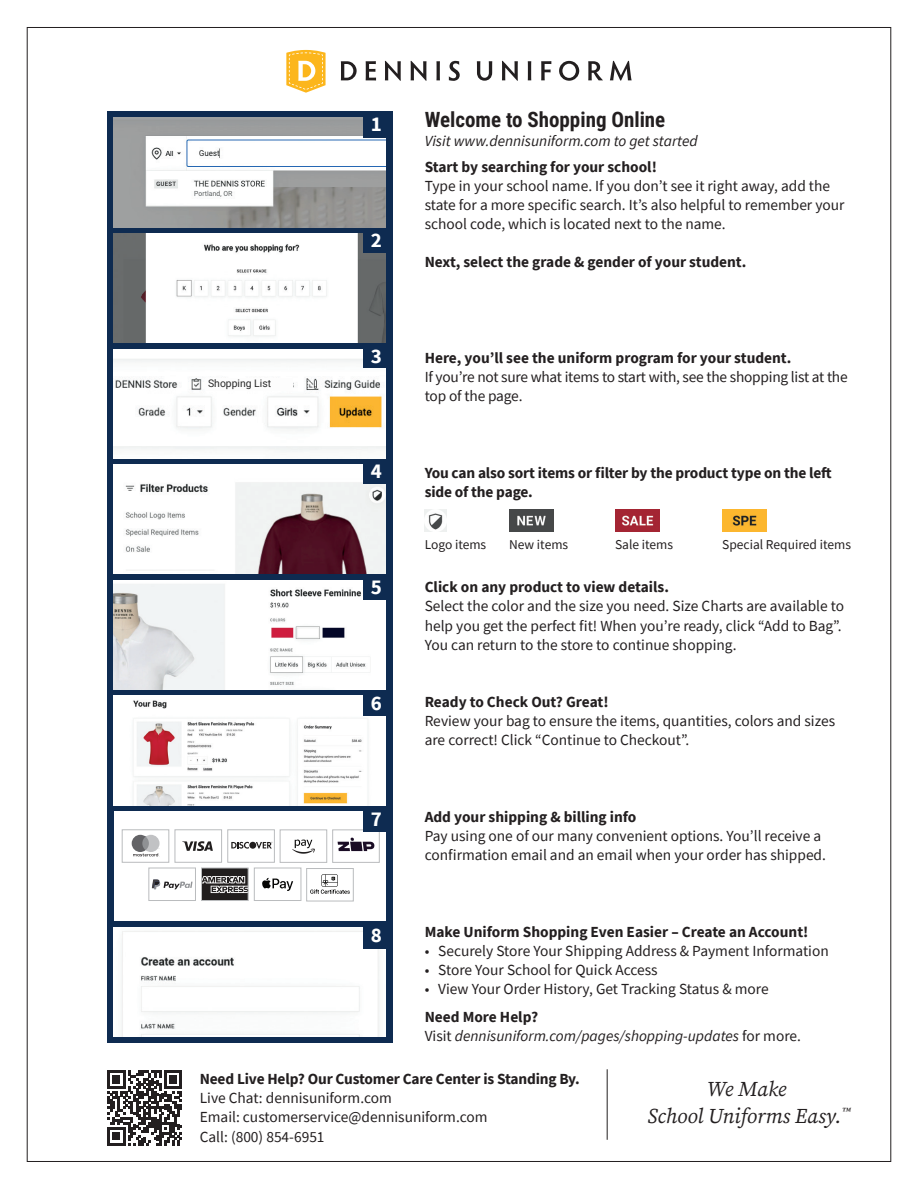
<style>
.page{position:relative;width:918px;height:1188px;background:#fff}
.page>*{position:absolute;margin:0;border:0;box-sizing:border-box;transform-origin:0 0}
.t1{font:italic 21px/27px "Source Serif Pro";color:#231f20;text-align:center}
.Body_copy_no_indent{font:700 21px "Roboto Condensed";color:#231f20}
.Subhead_for_flyers{font:700 21px "Source Sans Pro";color:#fff}
.Body_copy_no_indent-2{font:15.3px/19.2px "Source Sans Pro";color:#231f20}
.Body_copy_no_indent-3{font:700 15.3px/19.2px "Source Sans Pro";color:#231f20}
.Body_copy_no_indent-4{font:italic 15.3px/19.2px "Source Sans Pro";color:#231f20}
.Body_copy_no_indent-5{font:13.5px "Source Sans Pro";color:#231f20}
.Body_copy_no_indent-6{font:10.35px "Roboto";color:#292929}
.s1{font-weight:700;font-style:normal}
.s2{font-style:normal}
</style>
<div class="page">
<svg style="left:341px;top:61px;width:16px;height:19px"></svg>
<svg style="left:366px;top:61px;width:10px;height:20px"></svg>
<svg style="left:385px;top:61px;width:16px;height:20px"></svg>
<svg style="left:411px;top:61px;width:16px;height:20px"></svg>
<svg style="left:436px;top:61px;width:4px;height:19px"></svg>
<svg style="left:449px;top:61px;width:11px;height:20px"></svg>
<svg style="left:477px;top:61px;width:15px;height:20px"></svg>
<svg style="left:502px;top:61px;width:16px;height:20px"></svg>
<svg style="left:528px;top:61px;width:3px;height:19px"></svg>
<svg style="left:541px;top:61px;width:10px;height:19px"></svg>
<svg style="left:559px;top:61px;width:20px;height:20px"></svg>
<svg style="left:588px;top:61px;width:15px;height:19px"></svg>
<svg style="left:610px;top:61px;width:22px;height:20px"></svg>
<svg style="left:286px;top:50px;width:40px;height:43px"></svg>
<hr style="left:607px;top:1069px;width:1px;height:71px;background:#231f20">
<svg style="left:107px;top:1070px;width:75px;height:75px"></svg>
<div style="left:107px;top:111px;width:285px;height:932px;background:#0e2b51"></div>
<img style="left:114px;top:118px;width:272px;height:109px">
<img style="left:114px;top:234px;width:272px;height:109px">
<img style="left:114px;top:349px;width:272px;height:109px">
<img style="left:114px;top:465px;width:272px;height:109px">
<img style="left:114px;top:580px;width:272px;height:109px">
<img style="left:114px;top:696px;width:272px;height:109px">
<div style="left:114px;top:812px;width:272px;height:109px;background:#fff"></div>
<div style="left:280px;top:830px;width:47px;height:33px;border:1px solid #babcbe"></div>
<svg style="left:292px;top:840px;width:23px;height:14px"></svg>
<div style="left:122px;top:830px;width:47px;height:32px;border:1px solid #babcbe"></div>
<svg style="left:132px;top:835px;width:28px;height:21px"></svg>
<div style="left:149px;top:868px;width:47px;height:33px;border:1px solid #babcbe"></div>
<svg style="left:152px;top:879px;width:41px;height:10px"></svg>
<div style="left:254px;top:868px;width:47px;height:33px;border:1px solid #babcbe"></div>
<svg style="left:262px;top:878px;width:31px;height:13px"></svg>
<div style="left:228px;top:830px;width:47px;height:32px;border:1px solid #babcbe"></div>
<svg style="left:231px;top:842px;width:18px;height:7px"></svg>
<svg style="left:256px;top:842px;width:17px;height:7px"></svg>
<div style="left:249px;top:842px;width:7px;height:7px;background:#211e1e;border-radius:3px"></div>
<div style="left:307px;top:868px;width:46px;height:33px;border:1px solid #babcbe"></div>
<svg style="left:310px;top:874px;width:40px;height:20px"></svg>
<svg style="left:203px;top:870px;width:43px;height:29px"></svg>
<div style="left:201px;top:868px;width:47px;height:33px;border:1px solid #babcbe"></div>
<div style="left:175px;top:830px;width:47px;height:32px;border:1px solid #babcbe"></div>
<svg style="left:182px;top:841px;width:31px;height:10px"></svg>
<div style="left:333px;top:830px;width:46px;height:33px;border:1px solid #babcbe"></div>
<svg style="left:338px;top:837px;width:37px;height:14px"></svg>
<img style="left:114px;top:927px;width:272px;height:109px">
<div style="left:363px;top:116px;width:29px;height:22px;background:#0e2b51"></div>
<div style="left:363px;top:231px;width:29px;height:22px;background:#0e2b51"></div>
<div style="left:363px;top:346px;width:29px;height:22px;background:#0e2b51"></div>
<div style="left:363px;top:461px;width:29px;height:23px;background:#0e2b51"></div>
<div style="left:363px;top:577px;width:29px;height:23px;background:#0e2b51"></div>
<div style="left:363px;top:693px;width:29px;height:23px;background:#0e2b51"></div>
<div style="left:363px;top:810px;width:29px;height:22px;background:#0e2b51"></div>
<div style="left:363px;top:926px;width:29px;height:23px;background:#0e2b51"></div>
<img style="left:509px;top:509px;width:44px;height:22px">
<img style="left:425px;top:509px;width:22px;height:22px">
<img style="left:722px;top:509px;width:44px;height:22px">
<img style="left:615px;top:509px;width:44px;height:22px">
<div style="left:206px;top:378px;width:87px;height:13px;background:#fdfdfd"></div>
<p class="Body_copy_no_indent-6" style="left:208px;top:376px;width:65px">Shopping List</p>
<p class="Subhead_for_flyers" style="left:371px;top:110px;width:13px">1</p>
<p class="Subhead_for_flyers" style="left:371px;top:225px;width:13px">2</p>
<p class="Body_copy_no_indent" style="left:425px;top:105px;width:242px">Welcome to Shopping Online</p>
<p class="Body_copy_no_indent-4" style="left:425px;top:131px;width:275px">Visit www.dennisuniform.com to get started</p>
<p class="Body_copy_no_indent-3" style="left:425px;top:157px;width:234px">Start by searching for your school!</p>
<p class="Body_copy_no_indent-2" style="left:425px;top:176px;width:421px">Type in your school name. If you don’t see it right away, add the state for a more specific search. It’s also helpful to remember your school code, which is located next to the name.</p>
<p class="Body_copy_no_indent-3" style="left:425px;top:252px;width:323px">Next, select the grade &amp; gender of your student.</p>
<p class="Subhead_for_flyers" style="left:371px;top:341px;width:13px">3</p>
<p class="Body_copy_no_indent-3" style="left:425px;top:348px;width:368px">Here, you’ll see the uniform program for your student.</p>
<p class="Body_copy_no_indent-2" style="left:425px;top:367px;width:425px">If you’re not sure what items to start with, see the shopping list at the top of the page.</p>
<p class="Subhead_for_flyers" style="left:371px;top:457px;width:13px">4</p>
<p class="Body_copy_no_indent-3" style="left:425px;top:463px;width:408px">You can also sort items or filter by the product type on the left side of the page.</p>
<p class="Body_copy_no_indent-5" style="left:425px;top:536px;width:63px">Logo items</p>
<p class="Body_copy_no_indent-5" style="left:509px;top:536px;width:61px">New items</p>
<p class="Body_copy_no_indent-5" style="left:615px;top:536px;width:60px">Sale items</p>
<p class="Body_copy_no_indent-5" style="left:722px;top:536px;width:130px">Special Required items</p>
<p class="Subhead_for_flyers" style="left:371px;top:573px;width:13px">5</p>
<p class="Body_copy_no_indent-3" style="left:425px;top:577px;width:246px">Click on any product to view details.</p>
<p class="Body_copy_no_indent-2" style="left:425px;top:597px;width:421px">Select the color and the size you need. Size Charts are available to help you get the perfect fit! When you’re ready, click “Add to Bag”.<br>You can return to the store to continue shopping.</p>
<p class="Subhead_for_flyers" style="left:371px;top:689px;width:13px">6</p>
<p class="Body_copy_no_indent-3" style="left:425px;top:692px;width:185px">Ready to Check Out? Great!</p>
<p class="Body_copy_no_indent-2" style="left:425px;top:711px;width:412px">Review your bag to ensure the items, quantities, colors and sizes are correct! Click “Continue to Checkout”.</p>
<p class="Subhead_for_flyers" style="left:371px;top:805px;width:13px">7</p>
<p class="Body_copy_no_indent-3" style="left:425px;top:807px;width:213px">Add your shipping &amp; billing info</p>
<p class="Body_copy_no_indent-2" style="left:425px;top:826px;width:403px">Pay using one of our many convenient options. You’ll receive a confirmation email and an email when your order has shipped.</p>
<p class="Subhead_for_flyers" style="left:371px;top:921px;width:13px">8</p>
<p class="Body_copy_no_indent-3" style="left:425px;top:922px;width:385px">Make Uniform Shopping Even Easier – Create an Account!</p>
<p class="Body_copy_no_indent-2" style="left:425px;top:941px;width:406px">• Securely Store Your Shipping Address &amp; Payment Information</p>
<p class="Body_copy_no_indent-2" style="left:425px;top:960px;width:234px">• Store Your School for Quick Access</p>
<p class="Body_copy_no_indent-2" style="left:425px;top:979px;width:346px">• View Your Order History, Get Tracking Status &amp; more</p>
<p class="Body_copy_no_indent-4" style="left:425px;top:1007px;width:378px"><span class="s1">Need More Help?<br></span><span class="s2">Visit</span> dennisuniform.com/pages/shopping-updates <span class="s2">for more.</span></p>
<p class="Body_copy_no_indent-3" style="left:200px;top:1069px;width:382px">Need Live Help? Our Customer Care Center is Standing By.</p>
<p class="Body_copy_no_indent-2" style="left:200px;top:1089px;width:289px">Live Chat: dennisuniform.com<br>Email: customerservice@dennisuniform.com<br>Call: (800) 854-6951</p>
<h1 class="t1" style="left:648px;top:1076px;width:205px">We Make<br>School Uniforms Easy.<sup>™</sup></h1>
</div>
